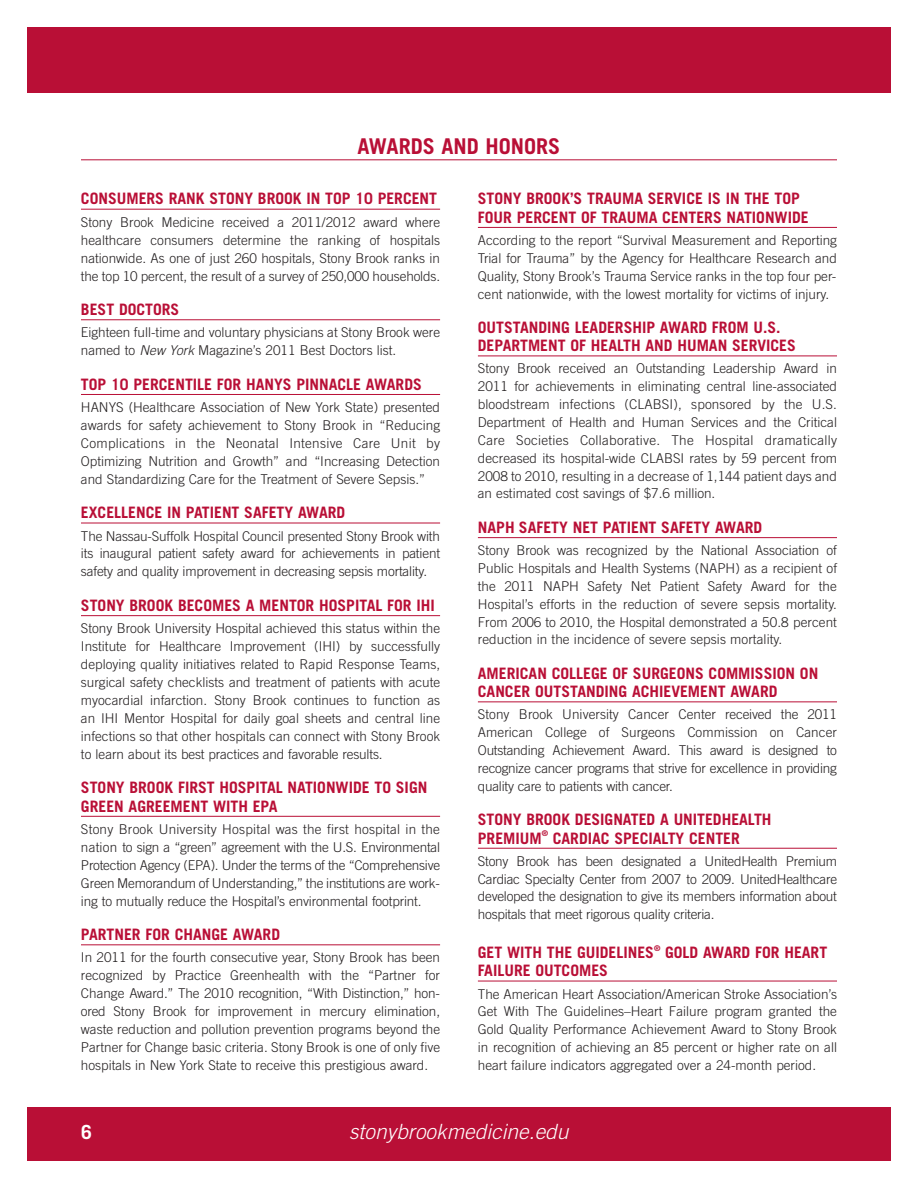
<style>
.page{position:relative;width:918px;height:1188px;background:#fff}
.page>*{position:absolute;margin:0;border:0;box-sizing:border-box;transform-origin:0 0}
.t1{font:700 21.75px "Trade Gothic";color:#b90f36}
.t2{font:italic 300 21px "Trade Gothic";color:#fff}
.t3{font:700 19.5px "Trade Gothic";color:#fff}
.t4{font:700 15.75px/18.3px "Trade Gothic";color:#b90f36}
.t5{font:300 13.5px/18px "Trade Gothic";color:#231f20;text-align:justify}
.t6{font:700 7.8px "Trade Gothic";color:#b90f36}
.s1{font-style:italic}
</style>
<div class="page">
<div style="left:27px;top:27px;width:864px;height:65px;background:#b90f36"></div>
<div style="left:27px;top:1107px;width:864px;height:54px;background:#b90f36"></div>
<hr style="left:81px;top:209px;width:359px;height:1px;background:#b90f36">
<hr style="left:81px;top:319px;width:359px;height:1px;background:#b90f36">
<hr style="left:81px;top:394px;width:359px;height:1px;background:#b90f36">
<hr style="left:81px;top:523px;width:359px;height:1px;background:#b90f36">
<hr style="left:81px;top:615px;width:359px;height:1px;background:#b90f36">
<hr style="left:81px;top:816px;width:359px;height:1px;background:#b90f36">
<hr style="left:81px;top:944px;width:359px;height:1px;background:#b90f36">
<hr style="left:478px;top:227px;width:359px;height:1px;background:#b90f36">
<hr style="left:478px;top:356px;width:359px;height:1px;background:#b90f36">
<hr style="left:478px;top:537px;width:359px;height:1px;background:#b90f36">
<hr style="left:478px;top:701px;width:359px;height:1px;background:#b90f36">
<hr style="left:478px;top:848px;width:359px;height:1px;background:#b90f36">
<hr style="left:478px;top:981px;width:359px;height:1px;background:#b90f36">
<hr style="left:81px;top:159px;width:756px;height:1px;background:#b90f36">
<h1 class="t1" style="left:358px;top:138px;width:204px">AWARDS AND HONORS</h1>
<p class="t4" style="left:81px;top:191px;width:358px">CONSUMERS RANK STONY BROOK IN TOP 10 PERCENT</p>
<p class="t5" style="left:81px;top:214px;width:361px">Stony Brook Medicine received a 2011/2012 award where healthcare consumers determine the ranking of hospitals nationwide. As one of just 260 hospitals, Stony Brook ranks in the top 10 percent, the result of a survey of 250,000 households.</p>
<p class="t4" style="left:81px;top:302px;width:100px">BEST DOCTORS</p>
<p class="t5" style="left:81px;top:325px;width:361px">Eighteen full-time and voluntary physicians at Stony Brook were named to <span class="s1">New York</span>Magazine’s 2011 Best Doctors list.</p>
<p class="t4" style="left:81px;top:376px;width:342px">TOP 10 PERCENTILE FOR HANYS PINNACLE AWARDS</p>
<p class="t5" style="left:81px;top:399px;width:361px">HANYS (Healthcare Association of New York State) presented awards for safety achievement to Stony Brook in “Reducing Complications in the Neonatal Intensive Care Unit by Optimizing Nutrition and Growth” and “Increasing Detection and Standardizing Care for the Treatment of Severe Sepsis.”</p>
<p class="t4" style="left:81px;top:505px;width:266px">EXCELLENCE IN PATIENT SAFETY AWARD</p>
<p class="t5" style="left:81px;top:528px;width:361px">The Nassau-Suffolk Hospital Council presented Stony Brook with its inaugural patient safety award for achievements in patient safety and quality improvement in decreasing sepsis mortality.</p>
<p class="t4" style="left:81px;top:598px;width:355px">STONY BROOK BECOMES A MENTOR HOSPITAL FOR IHI</p>
<p class="t5" style="left:81px;top:621px;width:361px">Stony Brook University Hospital achieved this status within the Institute for Healthcare Improvement (IHI) by successfully deploying quality initiatives related to Rapid Response Teams, surgical safety checklists and treatment of patients with acute myocardial infarction. Stony Brook continues to function as an IHI Mentor Hospital for daily goal sheets and central line infections so that other hospitals can connect with Stony Brook to learn about its best practices and favorable results.</p>
<p class="t4" style="left:81px;top:780px;width:348px">STONY BROOK FIRST HOSPITAL NATIONWIDE TO SIGN<br>GREEN AGREEMENT WITH EPA</p>
<p class="t5" style="left:81px;top:821px;width:361px">Stony Brook University Hospital was the first hospital in the nation to sign a “green” agreement with the U.S. Environmental Protection Agency (EPA). Under the terms of the “Comprehensive Green Memorandum of Understanding,” the institutions are work&shy;ing to mutually reduce the Hospital’s environmental footprint.</p>
<p class="t4" style="left:81px;top:927px;width:201px">PARTNER FOR CHANGE AWARD</p>
<p class="t5" style="left:81px;top:950px;width:361px">In 2011 for the fourth consecutive year, Stony Brook has been recognized by Practice Greenhealth with the “Partner for Change Award.” The 2010 recognition, “With Distinction,” hon&shy;ored Stony Brook for improvement in mercury elimination, waste reduction and pollution prevention programs beyond the Partner for Change basic criteria. Stony Brook is one of only five hospitals in New York State to receive this prestigious award.</p>
<p class="t4" style="left:478px;top:191px;width:332px">STONY BROOK’S TRAUMA SERVICE IS IN THE TOP<br>FOUR PERCENT OF TRAUMA CENTERS NATIONWIDE</p>
<p class="t5" style="left:478px;top:232px;width:361px">According to the report “Survival Measurement and Reporting Trial for Trauma” by the Agency for Healthcare Research and Quality, Stony Brook’s Trauma Service ranks in the top four per&shy;cent nationwide, with the lowest mortality for victims of injury.</p>
<p class="t4" style="left:478px;top:320px;width:320px">OUTSTANDING LEADERSHIP AWARD FROM U.S.<br>DEPARTMENT OF HEALTH AND HUMAN SERVICES</p>
<p class="t5" style="left:478px;top:361px;width:361px">Stony Brook received an Outstanding Leadership Award in 2011 for achievements in eliminating central line-associated bloodstream infections (CLABSI), sponsored by the U.S.<br>Department of Health and Human Services and the Critical Care Societies Collaborative. The Hospital dramatically decreased its hospital-wide CLABSI rates by 59 percent from 2008 to 2010, resulting in a decrease of 1,144 patient days and an estimated cost savings of $7.6 million.</p>
<p class="t4" style="left:478px;top:520px;width:286px">NAPH SAFETY NET PATIENT SAFETY AWARD</p>
<p class="t5" style="left:478px;top:543px;width:361px">Stony Brook was recognized by the National Association of Public Hospitals and Health Systems (NAPH) as a recipient of the 2011 NAPH Safety Net Patient Safety Award for the Hospital’s efforts in the reduction of severe sepsis mortality.<br>From 2006 to 2010, the Hospital demonstrated a 50.8 percent reduction in the incidence of severe sepsis mortality.</p>
<p class="t4" style="left:478px;top:666px;width:342px">AMERICAN COLLEGE OF SURGEONS COMMISSION ON<br>CANCER OUTSTANDING ACHIEVEMENT AWARD</p>
<p class="t5" style="left:478px;top:707px;width:361px">Stony Brook University Cancer Center received the 2011<br>American College of Surgeons Commission on Cancer Outstanding Achievement Award. This award is designed to recognize cancer programs that strive for excellence in providing quality care to patients with cancer.</p>
<p class="t4" style="left:478px;top:812px;width:295px">STONY BROOK DESIGNATED A UNITEDHEALTH<br>PREMIUM</p>
<p class="t6" style="left:542px;top:830px;width:8px">®</p>
<p class="t4" style="left:553px;top:830px;width:189px">CARDIAC SPECIALTY CENTER</p>
<p class="t5" style="left:478px;top:853px;width:361px">Stony Brook has been designated a UnitedHealth Premium Cardiac Specialty Center from 2007 to 2009. UnitedHealthcare developed the designation to give its members information about hospitals that meet rigorous quality criteria.</p>
<p class="t4" style="left:478px;top:945px;width:178px">GET WITH THE GUIDELINES</p>
<p class="t6" style="left:654px;top:945px;width:8px">®</p>
<p class="t4" style="left:665px;top:945px;width:164px">GOLD AWARD FOR HEART</p>
<p class="t4" style="left:478px;top:963px;width:132px">FAILURE OUTCOMES</p>
<p class="t5" style="left:478px;top:986px;width:361px">The American Heart Association/American Stroke Association’s Get With The Guidelines–Heart Failure program granted the Gold Quality Performance Achievement Award to Stony Brook in recognition of achieving an 85 percent or higher rate on all heart failure indicators aggregated over a 24-month period.</p>
<h3 class="t3" style="left:81px;top:1125px;width:12px">6</h3>
<h2 class="t2" style="left:349px;top:1124px;width:225px">stonybrookmedicine.edu</h2>
</div>
